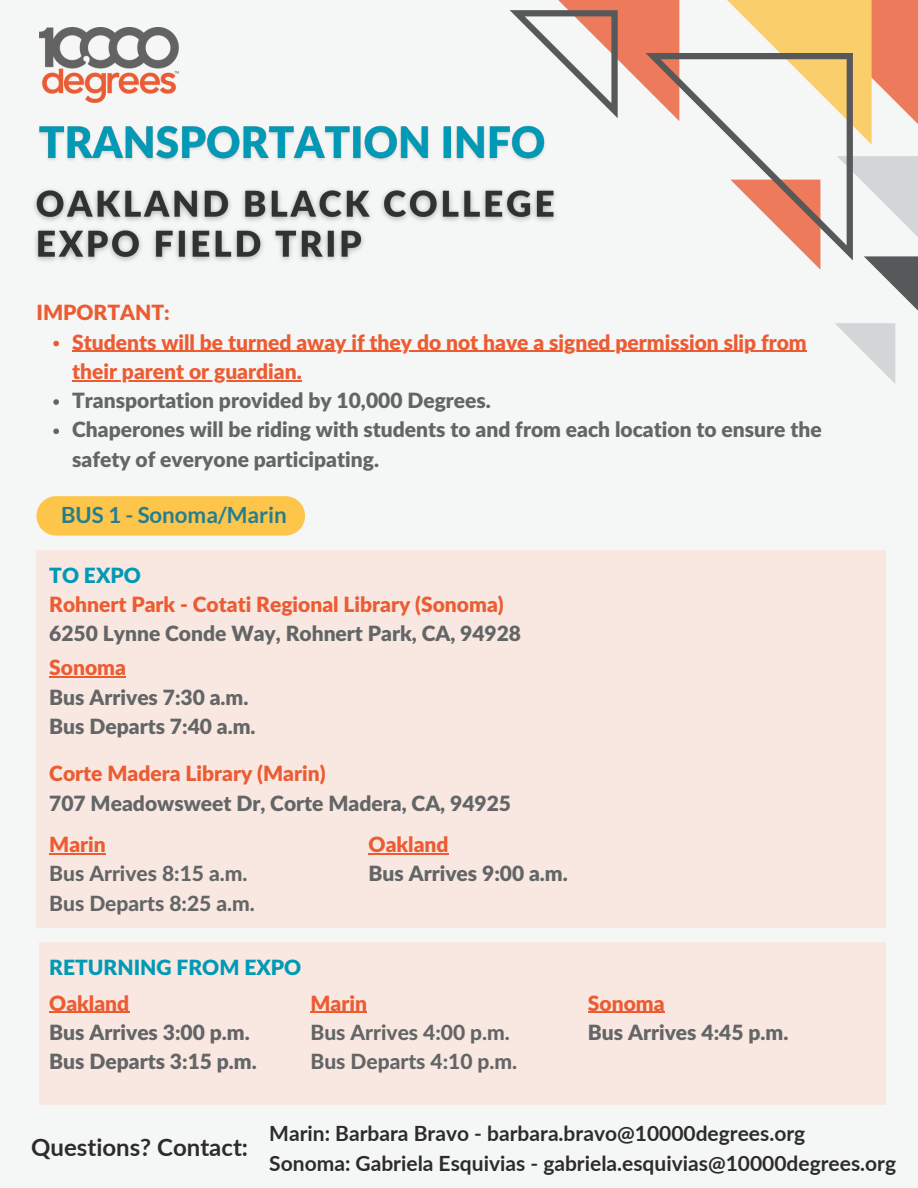
<style>
.page{position:relative;width:918px;height:1188px;background:#f5f6f6}
.page>*{position:absolute;margin:0;border:0;box-sizing:border-box;transform-origin:0 0}
.t1{font:700 24px "Lato";color:#2c2c2c}
.t2{font:700 22.35px "Lato";color:#237e91}
.t3{font:900 21px/29.2px "Lato Latin";color:#636566}
.t4{font:900 21px/29.2px "Lato Latin";color:#ec5c33}
.t5{font:700 21px/29.2px "Lato";color:#2c2c2c}
.t6{font:800 21px/29.2px "Lato Latin";color:#636566}
.t7{font:900 21px "Lato Latin";color:#009ab6}
.s1{color:#ec5c33}
.s2{color:#636566}
.s3{font-weight:900;color:#ec5c33}
</style>
<div class="page">
<svg style="left:36px;top:496px;width:269px;height:40px;background:#fcc752"></svg>
<svg style="left:53px;top:341px;width:6px;height:5px"></svg>
<hr style="left:72px;top:351px;width:735px;height:1px;background:#ec5c33">
<hr style="left:72px;top:380px;width:230px;height:1px;background:#ec5c33">
<svg style="left:53px;top:399px;width:6px;height:6px"></svg>
<svg style="left:53px;top:428px;width:6px;height:6px"></svg>
<div style="left:40px;top:943px;width:846px;height:162px;background:#f8e8e1"></div>
<svg style="left:510px;top:0;width:408px;height:383px"></svg>
<img style="left:40px;top:27px;width:138px;height:75px">
<img style="left:34px;top:181px;width:530px;height:88px">
<img style="left:39px;top:122px;width:513px;height:45px">
<div style="left:36px;top:550px;width:850px;height:378px;background:#f8e8e1"></div>
<hr style="left:369px;top:853px;width:80px;height:1px;background:#ec5c33">
<hr style="left:49px;top:676px;width:77px;height:2px;background:#ec5c33">
<hr style="left:49px;top:853px;width:57px;height:1px;background:#ec5c33">
<hr style="left:49px;top:1012px;width:80px;height:1px;background:#ec5c33">
<hr style="left:310px;top:1012px;width:57px;height:1px;background:#ec5c33">
<hr style="left:588px;top:1012px;width:77px;height:1px;background:#ec5c33">
<p class="t4" style="left:36px;top:299px;width:135px">IMPORTANT:</p>
<p class="t4" style="left:72px;top:329px;width:736px">Students will be turned away if they do not have a signed permission slip from</p>
<h4 class="t3" style="left:72px;top:358px;width:420px"><span class="s1">their parent or guardian.<br></span>Transportation provided by 10,000 Degrees.</h4>
<p class="t3" style="left:72px;top:416px;width:751px">Chaperones will be riding with students to and from each location to ensure the safety of everyone participating.</p>
<h3 class="t2" style="left:61px;top:501px;width:227px">BUS 1 - Sonoma/Marin</h3>
<h5 class="t7" style="left:49px;top:566px;width:93px">TO EXPO</h5>
<h4 class="t4" style="left:49px;top:591px;width:473px">Rohnert Park - Cotati Regional Library (Sonoma)<br><span class="s2">6250 Lynne Conde Way, Rohnert Park, CA, 94928</span></h4>
<h5 class="t3" style="left:49px;top:654px;width:208px"><span class="s1">Sonoma<br></span>Bus Arrives 7:30 a.m.<br>Bus Departs 7:40 a.m.</h5>
<h5 class="t3" style="left:49px;top:760px;width:463px"><span class="s1">Corte Madera Library (Marin)<br></span>707 Meadowsweet Dr, Corte Madera, CA, 94925</h5>
<h5 class="t3" style="left:369px;top:831px;width:201px"><span class="s1">Oakland<br></span>Bus Arrives 9:00 a.m.</h5>
<h5 class="t6" style="left:49px;top:831px;width:207px"><span class="s3">Marin<br></span>Bus Arrives 8:15 a.m.<br>Bus Departs 8:25 a.m.</h5>
<h4 class="t7" style="left:49px;top:959px;width:254px">RETURNING FROM EXPO</h4>
<h5 class="t3" style="left:49px;top:990px;width:209px"><span class="s1">Oakland<br></span>Bus Arrives 3:00 p.m.<br>Bus Departs 3:15 p.m.</h5>
<h5 class="t6" style="left:310px;top:990px;width:208px"><span class="s3">Marin<br></span>Bus Arrives 4:00 p.m.<br>Bus Departs 4:10 p.m.</h5>
<h5 class="t3" style="left:588px;top:990px;width:202px"><span class="s1">Sonoma<br></span>Bus Arrives 4:45 p.m.</h5>
<p class="t1" style="left:31px;top:1133px;width:218px">Questions? Contact:</p>
<p class="t5" style="left:269px;top:1119px;width:628px">Marin: Barbara Bravo - barbara.bravo@10000degrees.org<br>Sonoma: Gabriela Esquivias - gabriela.esquivias@10000degrees.org</p>
</div>
